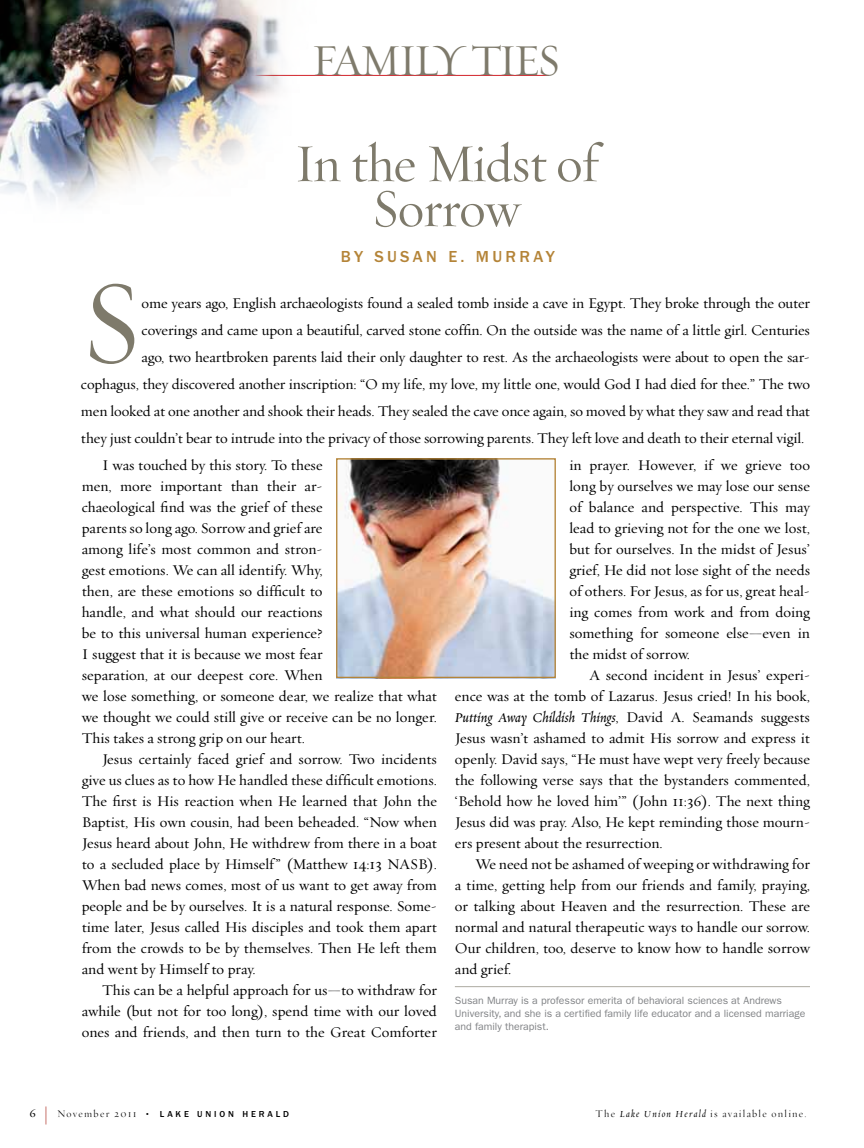
<style>
.page{position:relative;width:864px;height:1148px;background:#fff}
.page>*{position:absolute;margin:0;border:0;box-sizing:border-box;transform-origin:0 0}
.t1{font:119.1px "Requiem Display";color:#7e7a6b}
.t2{font:54px/45px "Requiem Display";letter-spacing:-.015em;color:#7e7a6b;text-align:center}
.t3{font:45px "Requiem Display";letter-spacing:-.08em;color:#7e7a6b}
.t4{font:500 16.5px "ITC Franklin Gothic Std";letter-spacing:.2em;color:#b48438}
.t5{font:15px/21px "Requiem Text";color:#000;text-align:justify}
.t6{font:10.5px/12.6px "ITC Franklin Gothic Std";color:#808285}
.t7{font:10.5px "Requiem Fine";letter-spacing:.12em;color:#000}
.t8{font:500 9px "ITC Franklin Gothic Std";letter-spacing:.32em;color:#000}
.s1{font-style:italic}
.s2{font-family:"Requiem Text";font-weight:400;font-size:12px}
.s3{font-family:"ITC Franklin Gothic Std Bk X Cp";font-weight:400;font-size:18px;color:#a61f12}
.s4{font-family:"Requiem Fine";font-weight:400;font-size:10.5px}
.s5{font-family:"Requiem Display";font-style:italic}
</style>
<div class="page">
<hr style="left:455px;top:986px;width:355px;height:1px;background:#adaaa1">
<hr style="left:136px;top:75px;width:413px;height:1px;background:#d2232a">
<img style="left:0;top:0;width:338px;height:203px">
<img style="left:338px;top:460px;width:216px;height:216px">
<div style="left:336px;top:458px;width:220px;height:220px;border:1px solid #b48438"></div>
<h3 class="t3" style="left:312px;top:32px;width:250px">FAMIL| TIES</h3>
<h2 class="t2" style="left:294px;top:139px;width:306px">In the Midst of<br>Sorrow</h2>
<p class="t4" style="left:341px;top:247px;width:215px">BY SU SAN E. MU RRAY</p>
<h1 class="t1" style="left:81px;top:247px;width:62px">S</h1>
<p class="t5" style="left:142px;top:292px;width:670px">ome years ago, English archaeologists found a sealed tomb inside a cave in Egypt. They broke through the outer</p>
<p class="t5" style="left:142px;top:319px;width:670px">coverings and came upon a beautiful, carved stone coffin. On the outside was the name of a little girl. Centuries</p>
<p class="t5" style="left:142px;top:346px;width:670px">ago, two heartbroken parents laid their only daughter to rest. As the archaeologists were about to open the sar-</p>
<p class="t5" style="left:81px;top:373px;width:731px">cophagus, they discovered another inscription: “O my life, my love, my little one, would God I had died for thee.” The two</p>
<p class="t5" style="left:81px;top:400px;width:731px">men looked at one another and shook their heads. They sealed the cave once again, so moved by what they saw and read that</p>
<p class="t5" style="left:81px;top:427px;width:725px">they just couldn’t bear to intrude into the privacy of those sorrowing parents. They left love and death to their eternal vigil.</p>
<p class="t5" style="left:82px;top:454px;width:357px;text-align:left;text-indent:20px">I was touched by this story. To these<br>men, more important than their ar-<br>chaeological find was the grief of these<br>parents so long ago. Sorrow and grief are<br>among life’s most common and stron-<br>gest emotions. We can all identify. Why,<br>then, are these emotions so difficult to<br>handle, and what should our reactions<br>be to this universal human experience?<br>I suggest that it is because we most fear<br>separation, at our deepest core. When<br>we lose something, or someone dear, we realize that what we thought we could still give or receive can be no longer.<br>This takes a strong grip on our heart.</p>
<p class="t5" style="left:82px;top:748px;width:357px;text-indent:20px">Jesus certainly faced grief and sorrow. Two incidents give us clues as to how He handled these difficult emotions.<br>The first is His reaction when He learned that John the Baptist, His own cousin, had been beheaded. “Now when Jesus heard about John, He withdrew from there in a boat to a secluded place by Himself” (Matthew 14:13 NASB).<br>When bad news comes, most of us want to get away from people and be by ourselves. It is a natural response. Some&shy;time later, Jesus called His disciples and took them apart from the crowds to be by themselves. Then He left them and went by Himself to pray.</p>
<p class="t5" style="left:82px;top:979px;width:357px;text-indent:20px">This can be a helpful approach for us—to withdraw for awhile (but not for too long), spend time with our loved ones and friends, and then turn to the Great Comforter</p>
<p class="t5" style="left:569px;top:454px;width:242px">in prayer. However, if we grieve too long by ourselves we may lose our sense of balance and perspective. This may lead to grieving not for the one we lost, but for ourselves. In the midst of Jesus’ grief, He did not lose sight of the needs of others. For Jesus, as for us, great heal&shy;ing comes from work and from doing something for someone else—even in the midst of sorrow.</p>
<p class="t5" style="left:455px;top:664px;width:357px;text-indent:135px">A second incident in Jesus’ experi&shy;ence was at the tomb of Lazarus. Jesus cried! In his book, <span class="s1">Putting Away Childish Things</span>, David A. Seamands suggests Jesus wasn’t ashamed to admit His sorrow and express it openly. David says, “He must have wept very freely because the following verse says that the bystanders commented, ‘Behold how he loved him’” (John 11:36). The next thing Jesus did was pray. Also, He kept reminding those mourn&shy;ers present about the resurrection.</p>
<p class="t5" style="left:455px;top:853px;width:357px;text-indent:20px">We need not be ashamed of weeping or withdrawing for a time, getting help from our friends and family, praying, or talking about Heaven and the resurrection. These are normal and natural therapeutic ways to handle our sorrow.<br>Our children, too, deserve to know how to handle sorrow and grief.</p>
<p class="t6" style="left:455px;top:994px;width:352px">Susan Murray is a professor emerita of behavioral sciences at Andrews<br>University, and she is a certified family life educator and a licensed marriage and family therapist.</p>
<p class="t8" style="left:29px;top:1108px;width:261px"><span class="s2">6</span> <span class="s3">|</span> <span class="s4">November 2011</span> • LAKE UNION HERALD</p>
<p class="t7" style="left:596px;top:1106px;width:213px">The <span class="s5">Lake Union Herald</span> is available online.</p>
</div>
